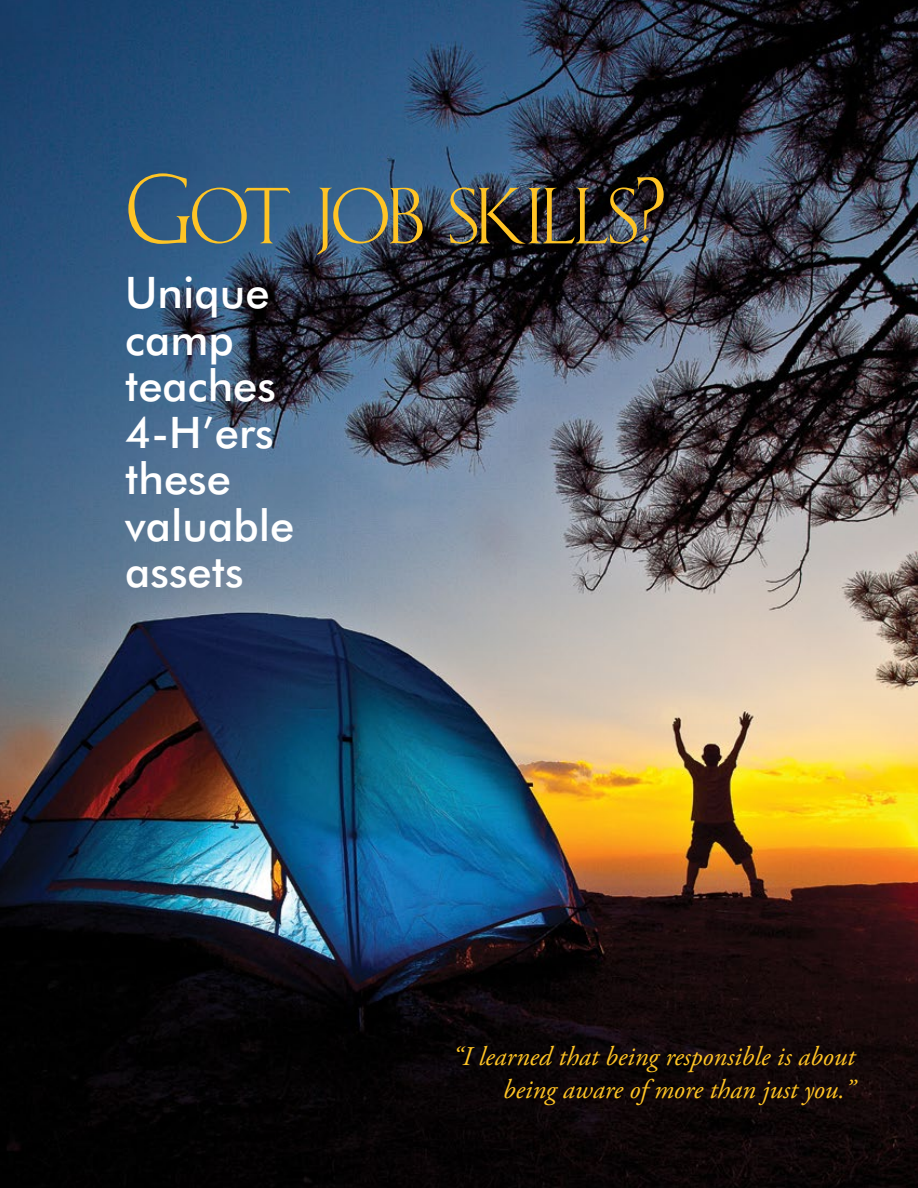
<style>
.page{position:relative;width:918px;height:1188px;background:#fff}
.page>*{position:absolute;margin:0;border:0;box-sizing:border-box;transform-origin:0 0}
.t1{font:84px "Bauer Text Initials";letter-spacing:-.015em;color:#ffc425}
.t2{font:500 43.5px/46.5px "Futura BT";color:#fff}
.t3{font:italic 27px/33px "Adobe Garamond Pro";color:#ffc425;text-align:right}
</style>
<div class="page">
<img style="left:0;top:0;width:918px;height:1188px">
<h1 class="t1" style="left:125px;top:158px;width:543px">GOT JOB SKILLS?</h1>
<h2 class="t2" style="left:125px;top:269px;width:171px">Unique camp teaches<br>4-H’ers these valuable assets</h2>
<p class="t3" style="left:452px;top:1041px;width:404px">“I learned that being responsible is about being aware of more than just you.”</p>
</div>
